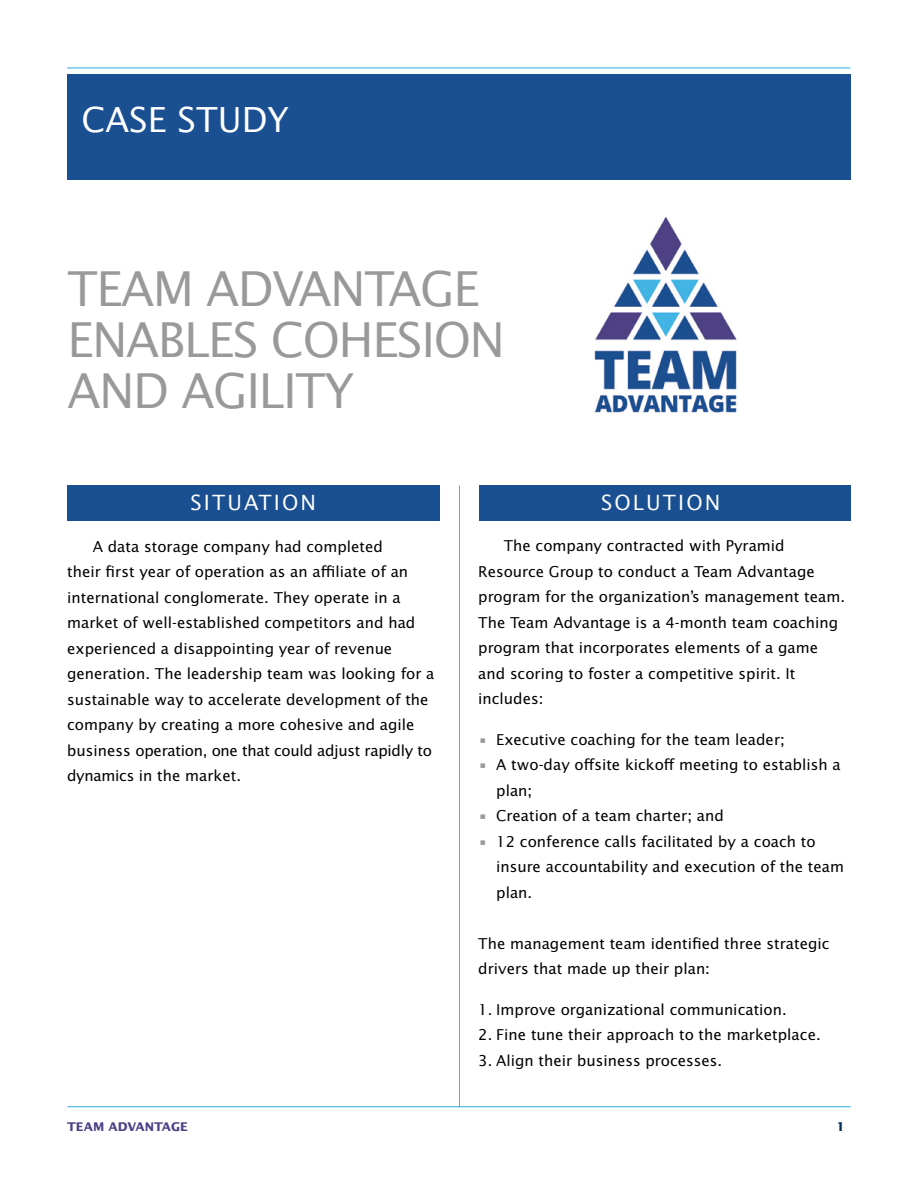
<style>
.page{position:relative;width:918px;height:1188px;background:#fff}
.page>*{position:absolute;margin:0;border:0;box-sizing:border-box;transform-origin:0 0}
.t1{font:48px/51px "Lucida Sans";letter-spacing:-.03em;color:#999}
.t2{font:34.5px "Lucida Sans";color:#fff}
.t3{font:21px "Lucida Sans";letter-spacing:.1em;color:#fff}
.t4{font:15px/25.5px "Lucida Sans";color:#000}
.t5{font:700 12px "Lucida Sans";color:#4d4285}
.t6{font:700 12px "Lucida Sans";color:#002d56}
.s1{color:#999}
</style>
<div class="page">
<div style="left:67px;top:75px;width:783px;height:105px;background:#1a5091"></div>
<hr style="left:459px;top:486px;width:1px;height:621px;background:#3eb4e4">
<hr style="left:68px;top:1106px;width:782px;height:1px;background:#3eb4e4">
<hr style="left:67px;top:67px;width:784px;height:2px;background:#3eb4e4">
<div style="left:67px;top:485px;width:373px;height:36px;background:#1a5091"></div>
<div style="left:479px;top:485px;width:371px;height:36px;background:#1a5091"></div>
<img style="left:594px;top:217px;width:143px;height:196px">
<h2 class="t2" style="left:82px;top:99px;width:209px">CASE STUDY</h2>
<h1 class="t1" style="left:68px;top:262px;width:439px">TEAM ADVANTAGE<br>ENABLES COHESION<br>AND AGILITY</h1>
<h3 class="t3" style="left:190px;top:489px;width:127px">SITUATION</h3>
<p class="t4" style="left:67px;top:533px;width:369px;text-indent:26px">A data storage company had completed<br>their first year of operation as an affiliate of an international conglomerate. They operate in a market of well-established competitors and had experienced a disappointing year of revenue generation. The leadership team was looking for a sustainable way to accelerate development of the company by creating a more cohesive and agile business operation, one that could adjust rapidly to dynamics in the market.</p>
<p class="t4" style="left:478px;top:533px;width:368px;text-indent:26px">The company contracted with Pyramid Resource Group to conduct a Team Advantage program for the organization’s management team.<br>The Team Advantage is a 4-month team coaching program that incorporates elements of a game and scoring to foster a competitive spirit. It includes:</p>
<h3 class="t3" style="left:601px;top:489px;width:121px">SOLUTION</h3>
<p class="t4" style="left:478px;top:726px;width:308px"><span class="s1">•</span> Executive coaching for the team leader;</p>
<p class="t4" style="left:496px;top:752px;width:346px;text-indent:-18px"><span class="s1">•</span> A two-day offsite kickoff meeting to establish a plan;</p>
<p class="t4" style="left:478px;top:803px;width:247px"><span class="s1">•</span> Creation of a team charter; and</p>
<p class="t4" style="left:496px;top:828px;width:350px;text-indent:-18px"><span class="s1">•</span> 12 conference calls facilitated by a coach to insure accountability and execution of the team plan.</p>
<p class="t4" style="left:478px;top:930px;width:353px">The management team identified three strategic drivers that made up their plan:</p>
<p class="t4" style="left:478px;top:996px;width:310px">1. Improve organizational communication.</p>
<p class="t4" style="left:478px;top:1022px;width:344px">2. Fine tune their approach to the marketplace.</p>
<p class="t4" style="left:478px;top:1047px;width:245px">3. Align their business processes.</p>
<p class="t5" style="left:67px;top:1119px;width:122px">TEAM ADVANTAGE</p>
<p class="t6" style="left:836px;top:1119px;width:10px">1</p>
</div>
